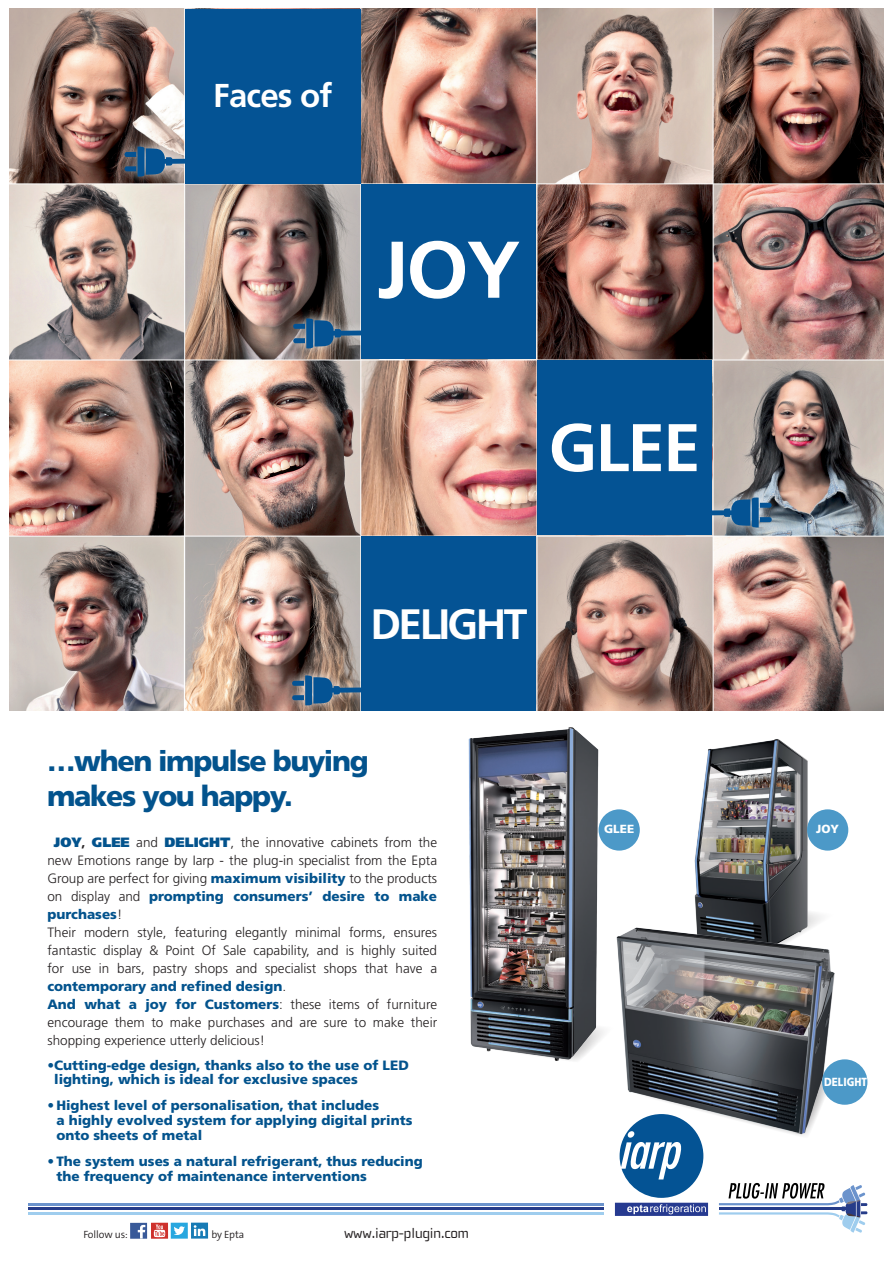
<style>
.page{position:relative;width:893px;height:1263px;background:#fff}
.page>*{position:absolute;margin:0;border:0;box-sizing:border-box;transform-origin:0 0}
.t1{font:700 80.25px "Frutiger LT Std";color:#fff}
.t2{font:700 67.35px "Frutiger LT Std";color:#fff}
.t3{font:700 42.45px "Frutiger LT Std";letter-spacing:-.06em;color:#fff}
.t4{font:700 33px "Frutiger LT Std";letter-spacing:-.025em;color:#fff}
.t5{font:900 28.5px "Frutiger LT Std";letter-spacing:-.05em;color:#03538d}
.t6{font:15px "Cholla Wide";letter-spacing:-.01em;color:#231f20}
.t7{font:300 13.5px/18px "Frutiger LT Std";color:#231f20;text-align:justify}
.t8{font:900 13.5px/14.7px "Frutiger LT Std";color:#03538d}
.t9{font:900 11.7px "Frutiger LT Std";color:#fff}
.t10{font:900 11.7px "Frutiger LT Std";color:#fff;scale:.84 1}
.t11{font:300 10.5px "The Sans";letter-spacing:-.01em;color:#231f20}
.s1{font-weight:900;color:#03538d}
.s2{font-weight:700}
</style>
<div class="page">
<img style="left:9px;top:9px;width:875px;height:702px">
<div style="left:115px;top:137px;width:146px;height:49px;background:#fff;opacity:.75"></div>
<svg style="left:124px;top:147px;width:61px;height:30px;background:#557592"></svg>
<div style="left:284px;top:309px;width:146px;height:49px;background:#fff;opacity:.75"></div>
<svg style="left:293px;top:318px;width:68px;height:30px;background:#50708b"></svg>
<div style="left:283px;top:666px;width:146px;height:49px;background:#fff;opacity:.75"></div>
<svg style="left:292px;top:675px;width:69px;height:30px;background:#567087"></svg>
<div style="left:635px;top:488px;width:146px;height:49px;background:#fff;opacity:.75"></div>
<svg style="left:712px;top:497px;width:60px;height:30px;background:#5980a1"></svg>
<div style="left:185px;top:9px;width:175px;height:174px;background:#045394"></div>
<div style="left:361px;top:184px;width:175px;height:175px;background:#045394"></div>
<div style="left:537px;top:360px;width:175px;height:175px;background:#045394"></div>
<div style="left:361px;top:536px;width:175px;height:175px;background:#045394"></div>
<img style="left:468px;top:727px;width:144px;height:320px">
<img style="left:694px;top:739px;width:144px;height:145px">
<img style="left:606px;top:884px;width:229px;height:133px">
<div style="left:807px;top:809px;width:41px;height:42px;background:#4c99c8;border-radius:50%"></div>
<div style="left:599px;top:809px;width:41px;height:42px;background:#4c99c8;border-radius:50%"></div>
<svg style="left:474px;top:1017px;width:393px;height:216px"></svg>
<hr style="left:28px;top:1207px;width:576px;height:3px;background:#263c89">
<hr style="left:28px;top:1203px;width:576px;height:2px;background:#6b93cc">
<hr style="left:28px;top:1212px;width:576px;height:2px;background:#9fcdee">
<svg style="left:151px;top:1223px;width:17px;height:16px"></svg>
<svg style="left:154px;top:1224px;width:11px;height:13px"></svg>
<div style="left:130px;top:1223px;width:17px;height:16px;background:#395a99"></div>
<svg style="left:138px;top:1225px;width:7px;height:13px"></svg>
<div style="left:191px;top:1222px;width:17px;height:16px;background:#177bb5"></div>
<svg style="left:194px;top:1225px;width:11px;height:11px"></svg>
<div style="left:171px;top:1223px;width:17px;height:16px;background:#28a7df"></div>
<svg style="left:174px;top:1226px;width:11px;height:9px"></svg>
<h3 class="t4" style="left:213px;top:76px;width:121px">Faces of</h3>
<h1 class="t1" style="left:377px;top:223px;width:145px">JOY</h1>
<h2 class="t2" style="left:549px;top:408px;width:153px">GLEE</h2>
<h3 class="t3" style="left:370px;top:599px;width:159px">DELIGHT</h3>
<p class="t5" style="left:47px;top:743px;width:323px">…when impulse buying</p>
<p class="t5" style="left:47px;top:778px;width:247px">makes you happy.</p>
<p class="t7" style="left:47px;top:834px;width:391px;text-indent:6px"><span class="s1">JOY</span><span class="s2">,</span> <span class="s1">GLEE</span> and <span class="s1">DELIGHT</span>, the innovative cabinets from the new Emotions range by Iarp - the plug-in specialist from the Epta Group are perfect for giving <span class="s1">maximum visibility</span> to the products on display and <span class="s1">prompting consumers’ desire to make purchases</span>!</p>
<p class="t7" style="left:47px;top:924px;width:391px">Their modern style, featuring elegantly minimal forms, ensures fantastic display &amp; Point Of Sale capability, and is highly suited for use in bars, pastry shops and specialist shops that have a <span class="s1">contemporary and refined design</span>.</p>
<p class="t7" style="left:47px;top:996px;width:391px"><span class="s1">And what a joy for Customers</span>: these items of furniture encourage them to make purchases and are sure to make their shopping experience utterly delicious!</p>
<p class="t8" style="left:54px;top:1057px;width:356px;text-indent:-7px">•Cutting-edge design, thanks also to the use of LED lighting, which is ideal for exclusive spaces</p>
<p class="t8" style="left:56px;top:1098px;width:358px;text-indent:-9px">• Highest level of personalisation, that includes<br>a highly evolved system for applying digital prints onto sheets of metal</p>
<p class="t8" style="left:56px;top:1154px;width:368px;text-indent:-9px">• The system uses a natural refrigerant, thus reducing the frequency of maintenance interventions</p>
<p class="t11" style="left:83px;top:1226px;width:46px">Follow us:</p>
<p class="t11" style="left:211px;top:1226px;width:34px">by Epta</p>
<p class="t6" style="left:344px;top:1225px;width:126px">www.iarp-plugin.com</p>
<p class="t9" style="left:604px;top:822px;width:32px">GLEE</p>
<p class="t9" style="left:816px;top:822px;width:24px">JOY</p>
<p class="t10" style="left:824px;top:1075px;width:53px">DELIGHT</p>
</div>
